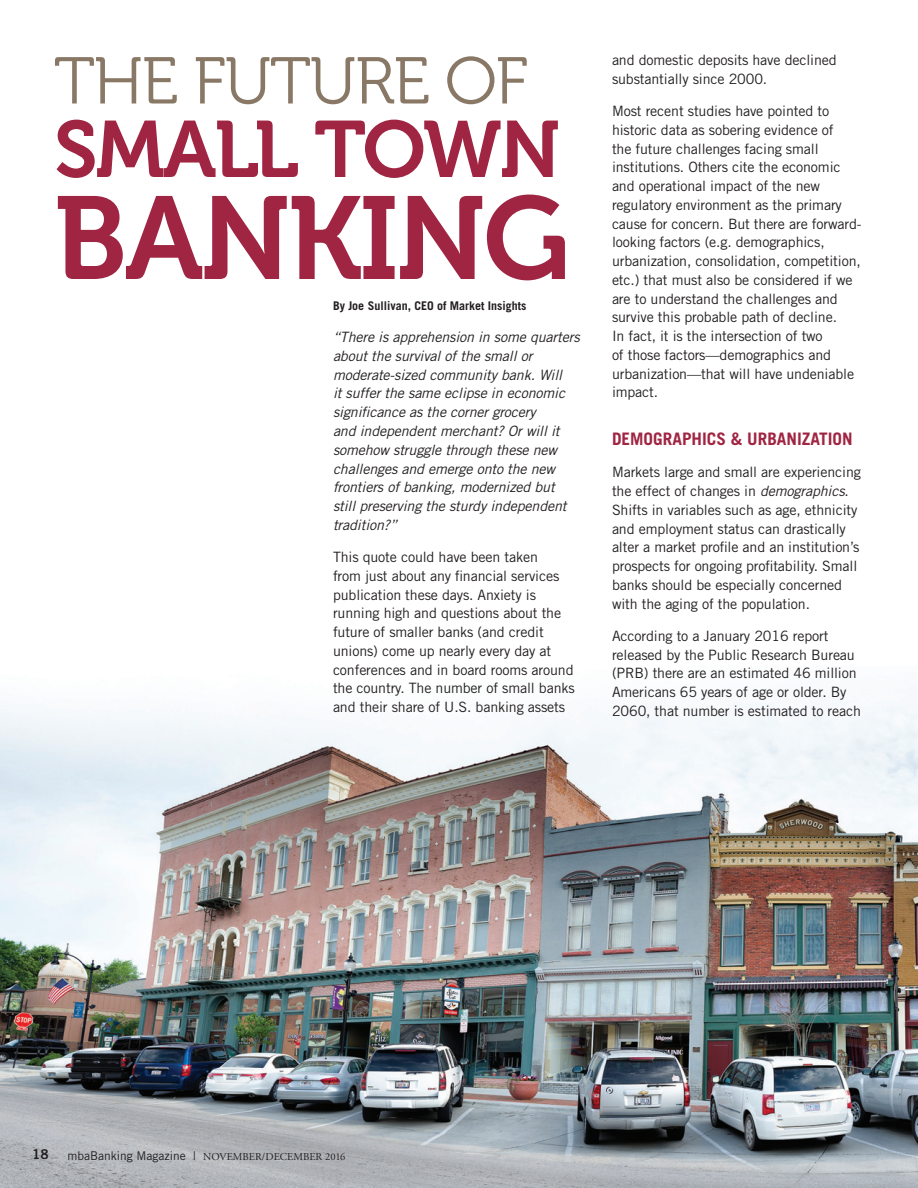
<style>
.page{position:relative;width:918px;height:1188px;background:#fff}
.page>*{position:absolute;margin:0;border:0;box-sizing:border-box;transform-origin:0 0}
.t1{font:117px "Museo 700";letter-spacing:-.025em;color:#a02542}
.t2{font:79.5px "Museo 700";letter-spacing:-.03em;color:#a02542}
.t3{font:66px "Museo 300";letter-spacing:-.025em;color:#897866}
.t4{font:700 17.25px "Trade Gothic LT Std";color:#a02542}
.t5{font:14.25px/18.8px "Trade Gothic";letter-spacing:-.01em;color:#231f20}
.t6{font:italic 14.25px/18.8px "Trade Gothic";letter-spacing:-.01em;color:#231f20}
.t7{font:13.5px "Trade Gothic LT Std Bd 2";color:#231f20}
.t8{font:700 12px "Trade Gothic LT Std";color:#231f20}
.t9{font:10.5px "Adobe Garamond";letter-spacing:.005em;color:#231f20}
.s1{font-style:italic}
.s2{font-family:"Trade Gothic";font-size:12px}
</style>
<div class="page">
<img style="left:0;top:704px;width:918px;height:484px">
<h3 class="t3" style="left:54px;top:45px;width:476px">THE FUTURE OF</h3>
<h2 class="t2" style="left:54px;top:105px;width:508px">SMALL TOWN</h2>
<h1 class="t1" style="left:54px;top:173px;width:518px">BANKING</h1>
<p class="t8" style="left:333px;top:298px;width:195px">By Joe Sullivan, CEO of Market Insights</p>
<p class="t6" style="left:333px;top:328px;width:248px">“There is apprehension in some quarters about the survival of the small or moderate-sized community bank. Will<br>it suffer the same eclipse in economic significance as the corner grocery<br>and independent merchant? Or will it somehow struggle through these new challenges and emerge onto the new frontiers of banking, modernized but still preserving the sturdy independent tradition?”</p>
<p class="t5" style="left:333px;top:547px;width:243px">This quote could have been taken<br>from just about any financial services publication these days. Anxiety is running high and questions about the future of smaller banks (and credit unions) come up nearly every day at conferences and in board rooms around the country. The number of small banks and their share of U.S. banking assets</p>
<p class="t5" style="left:612px;top:50px;width:226px">and domestic deposits have declined substantially since 2000.</p>
<p class="t5" style="left:612px;top:101px;width:251px">Most recent studies have pointed to historic data as sobering evidence of<br>the future challenges facing small institutions. Others cite the economic and operational impact of the new regulatory environment as the primary cause for concern. But there are forward&shy;looking factors (e.g. demographics, urbanization, consolidation, competition, etc.) that must also be considered if we are to understand the challenges and survive this probable path of decline.<br>In fact, it is the intersection of two<br>of those factors—demographics and urbanization—that will have undeniable impact.</p>
<p class="t4" style="left:612px;top:428px;width:242px">DEMOGRAPHICS &amp; URBANIZATION</p>
<p class="t5" style="left:612px;top:463px;width:250px">Markets large and small are experiencing the effect of changes in <span class="s1">demographics</span>.<br>Shifts in variables such as age, ethnicity and employment status can drastically alter a market profile and an institution’s prospects for ongoing profitability. Small banks should be especially concerned with the aging of the population.</p>
<p class="t5" style="left:612px;top:626px;width:251px">According to a January 2016 report released by the Public Research Bureau (PRB) there are an estimated 46 million Americans 65 years of age or older. By 2060, that number is estimated to reach</p>
<p class="t7" style="left:32px;top:1146px;width:18px">18</p>
<p class="t9" style="left:68px;top:1151px;width:279px"><span class="s2">mbaBanking Magazine |</span> NOVEMBER/DECEMBER 2016</p>
</div>
